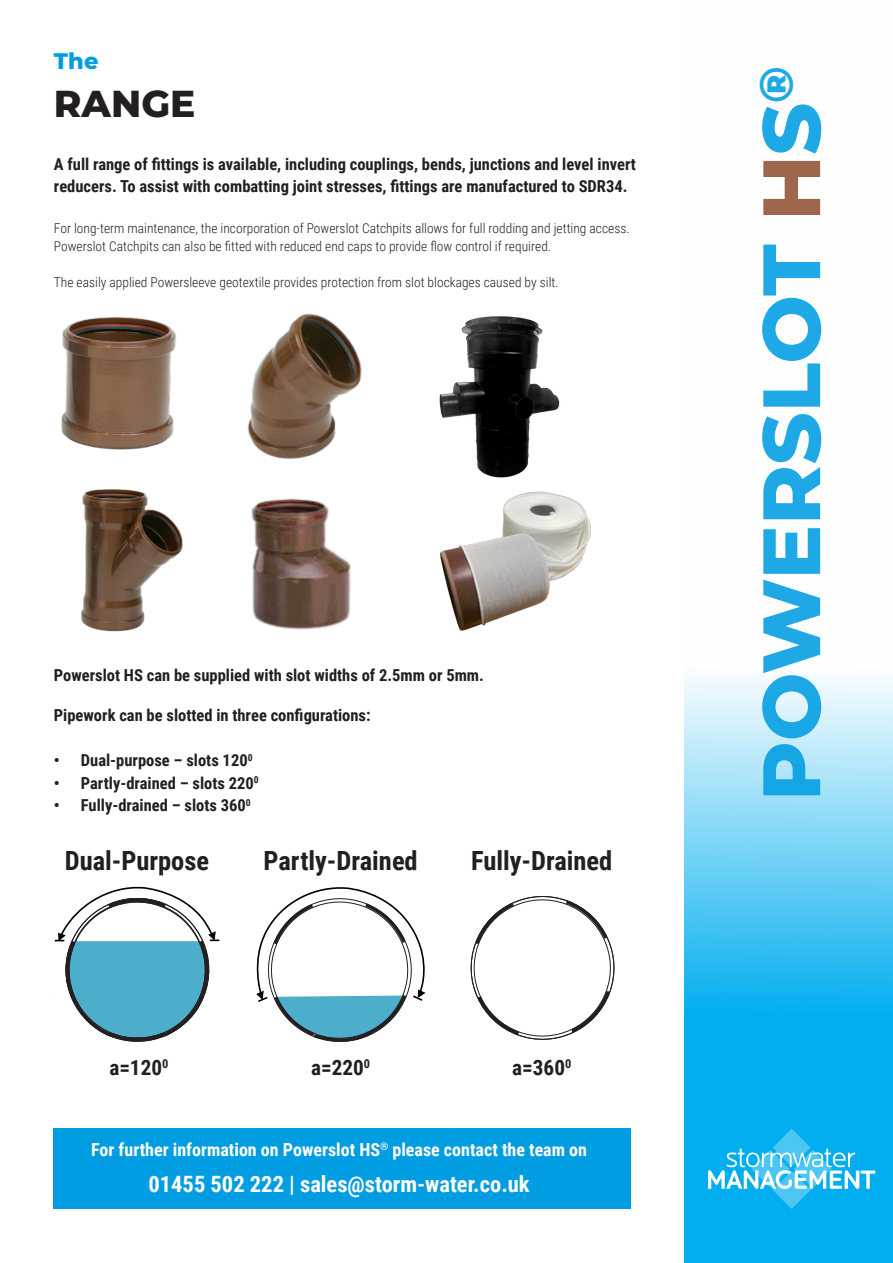
<style>
.page{position:relative;width:893px;height:1263px;background:#fff}
.page>*{position:absolute;margin:0;border:0;box-sizing:border-box;transform-origin:0 0}
.t1{font:800 81.15px "Montserrat";color:#009de2}
.t2{font:800 37.5px "Montserrat";color:#231f20}
.t3{font:700 26.4px "Roboto Condensed";color:#231f20}
.t4{font:700 22.5px "Roboto Condensed";color:#fff}
.t5{font:800 22.5px "Montserrat";color:#009de2}
.t6{font:700 21.15px "Roboto Condensed";color:#231f20}
.t7{font:700 18px "Roboto Condensed";color:#fff}
.t8{font:700 16.5px/22.5px "Roboto Condensed";color:#231f20}
.t9{font:300 13.5px/18px "Roboto Condensed";color:#231f20}
.s1{color:#925236}
</style>
<div class="page">
<svg style="left:684px;top:677px;width:209px;height:586px;background:#50c7f3"></svg>
<svg style="left:470px;top:896px;width:145px;height:144px"></svg>
<svg style="left:256px;top:887px;width:170px;height:155px"></svg>
<svg style="left:54px;top:886px;width:165px;height:156px"></svg>
<div style="left:54px;top:1128px;width:577px;height:81px;background:#009de2"></div>
<img style="left:61px;top:316px;width:115px;height:134px">
<img style="left:247px;top:313px;width:115px;height:146px">
<img style="left:81px;top:489px;width:102px;height:143px">
<img style="left:251px;top:498px;width:100px;height:132px">
<img style="left:439px;top:491px;width:152px;height:140px">
<img style="left:439px;top:316px;width:121px;height:162px">
<svg style="left:708px;top:1128px;width:167px;height:81px;background:#33bef2"></svg>
<p class="t5" style="left:54px;top:45px;width:46px">The</p>
<p class="t2" style="left:54px;top:76px;width:143px">RANGE</p>
<p class="t8" style="left:54px;top:152px;width:584px">A full range of fittings is available, including couplings, bends, junctions and level invert reducers. To assist with combatting joint stresses, fittings are manufactured to SDR34.</p>
<p class="t9" style="left:54px;top:219px;width:577px">For long-term maintenance, the incorporation of Powerslot Catchpits allows for full rodding and jetting access.<br>Powerslot Catchpits can also be fitted with reduced end caps to provide flow control if required.</p>
<p class="t9" style="left:54px;top:273px;width:506px">The easily applied Powersleeve geotextile provides protection from slot blockages caused by silt.</p>
<p class="t8" style="left:54px;top:663px;width:432px">Powerslot HS can be supplied with slot widths of 2.5mm or 5mm.</p>
<p class="t8" style="left:54px;top:703px;width:318px">Pipework can be slotted in three configurations:</p>
<p class="t8" style="left:54px;top:748px;width:200px">• Dual-purpose – slots 120<sup>0</sup></p>
<p class="t8" style="left:54px;top:771px;width:206px">• Partly-drained – slots 220<sup>0</sup></p>
<p class="t8" style="left:54px;top:793px;width:198px">• Fully-drained – slots 360<sup>0</sup></p>
<p class="t3" style="left:65px;top:842px;width:146px">Dual-Purpose</p>
<p class="t3" style="left:264px;top:842px;width:156px">Partly-Drained</p>
<p class="t3" style="left:471px;top:842px;width:143px">Fully-Drained</p>
<p class="t6" style="left:109px;top:1053px;width:60px">a=120<sup>0</sup></p>
<p class="t6" style="left:311px;top:1053px;width:60px">a=220<sup>0</sup></p>
<p class="t6" style="left:512px;top:1053px;width:60px">a=360<sup>0</sup></p>
<p class="t7" style="left:91px;top:1137px;width:497px">For further information on Powerslot HS<sup>®</sup> please contact the team on</p>
<p class="t4" style="left:148px;top:1168px;width:383px">01455 502 222 | sales@storm-water.co.uk</p>
<h1 class="t1" style="left:732px;top:801px;width:736px;rotate:-90deg">POWERSLOT <span class="s1">H</span>S<sup>®</sup></h1>
</div>
